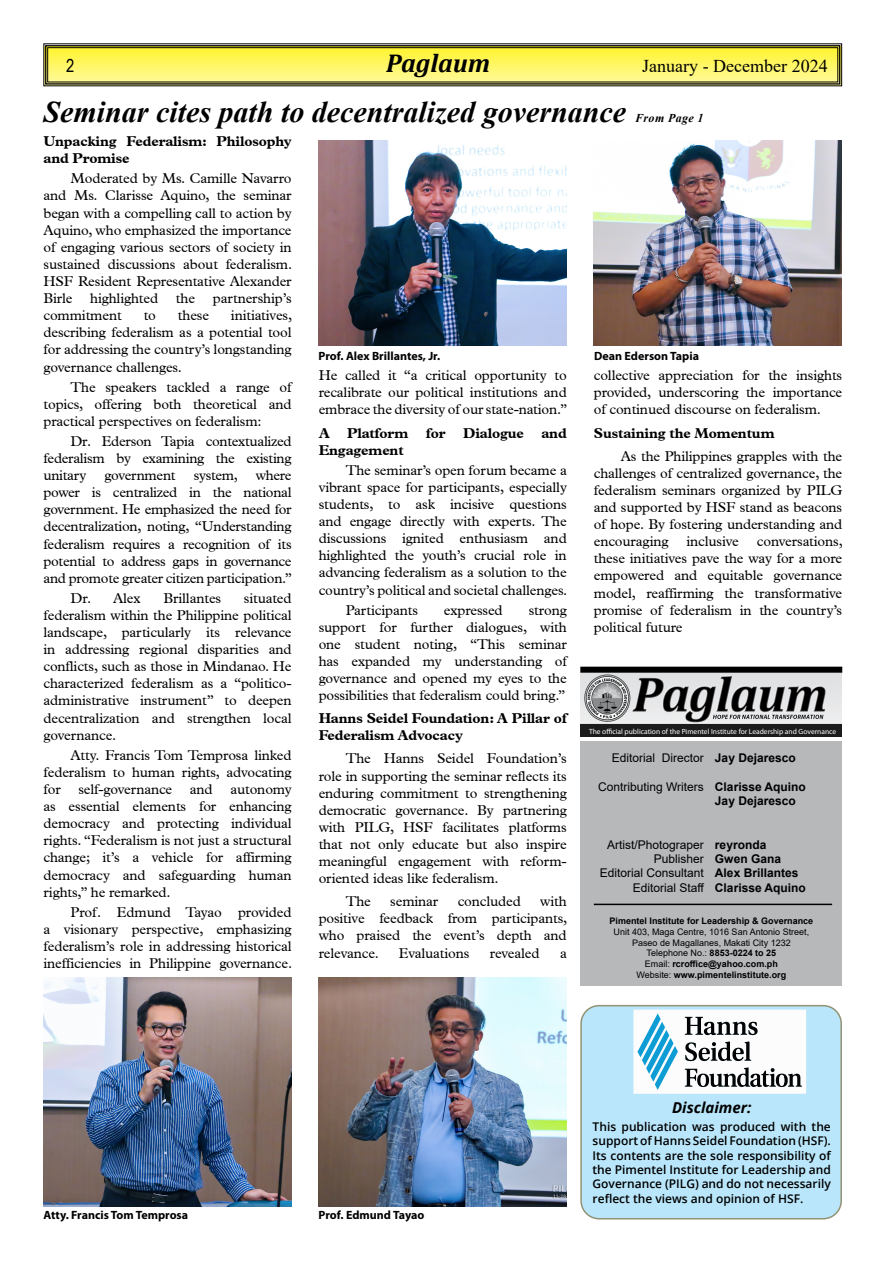
<style>
.page{position:relative;width:893px;height:1263px;background:#fff}
.page>*{position:absolute;margin:0;border:0;box-sizing:border-box;transform-origin:0 0}
.t1{font:italic 700 30px "Times New Roman";color:#000}
.t2{font:italic 700 25.8px "Cambria";color:#000}
.t3{font:18px "Times New Roman";color:#000}
.t4{font:18px "Arial Narrow";color:#000}
.t5{font:italic 700 15px "Open Sans";color:#000}
.t6{font:14.25px/17.1px "Plantin";letter-spacing:-.01em;color:#000;text-align:justify}
.t7{font:700 14.25px/17.1px "Plantin";letter-spacing:-.01em;color:#000}
.t8{font:600 12px/14.4px "Open Sans";color:#000;text-align:justify}
.t9{font:12px/14.4px "Arial";color:#000;text-align:right}
.t10{font:700 12px/14.4px "Arial";color:#000}
.t11{font:700 12px "Myriad Pro";color:#000}
.t12{font:italic 700 12px "Times New Roman";letter-spacing:.03em;color:#000}
.t13{font:9px/10.8px "Arial";color:#000;text-align:center}
.t14{font:700 9px "Arial";color:#000}
.t15{font:7.5px "Myriad Pro";color:#fff}
.s1{font-weight:700}
</style>
<div class="page">
<svg style="left:43px;top:43px;width:799px;height:43px;background:#eee662"></svg>
<div style="left:45px;top:45px;width:795px;height:40px;border:1px solid #000"></div>
<div style="left:47px;top:47px;width:791px;height:35px;border:1px solid #000"></div>
<div style="left:580px;top:724px;width:262px;height:13px;background:#1c1c1d"></div>
<div style="left:580px;top:742px;width:262px;height:244px;background:#b6b8ba"></div>
<img style="left:580px;top:673px;width:262px;height:50px">
<hr style="left:594px;top:904px;width:238px;height:1px;background:#000">
<div style="left:581px;top:1006px;width:260px;height:213px;background:#b9e6fa;border-radius:18px"></div>
<div style="left:580px;top:1005px;width:262px;height:214px;border:2px solid #939274;border-radius:18px"></div>
<svg style="left:633px;top:1010px;width:173px;height:84px;background:#c8d4d9"></svg>
<div style="left:580px;top:667px;width:262px;height:6px;background:#000"></div>
<img style="left:319px;top:141px;width:248px;height:204px">
<img style="left:594px;top:141px;width:248px;height:204px">
<img style="left:44px;top:978px;width:248px;height:229px">
<img style="left:319px;top:978px;width:248px;height:229px">
<p class="t4" style="left:66px;top:53px;width:10px">2</p>
<h2 class="t2" style="left:386px;top:45px;width:106px">Paglaum</h2>
<p class="t3" style="left:642px;top:54px;width:187px">January - December 2024</p>
<h1 class="t1" style="left:44px;top:91px;width:584px">Seminar cites path to decentralized governance</h1>
<p class="t12" style="left:635px;top:110px;width:70px">From Page 1</p>
<p class="t7" style="left:44px;top:133px;width:250px">Unpacking Federalism: Philosophy and Promise</p>
<p class="t6" style="left:44px;top:170px;width:250px;text-indent:27px">Moderated by Ms. Camille Navarro and Ms. Clarisse Aquino, the seminar began with a compelling call to action by Aquino, who emphasized the importance of engaging various sectors of society in sustained discussions about federalism.<br>HSF Resident Representative Alexander Birle highlighted the partnership’s commitment</p>
<p class="t6" style="left:44px;top:307px;width:250px;text-indent:187px">initiatives, describing federalism as a potential tool for addressing the country’s longstanding governance challenges.</p>
<p class="t6" style="left:44px;top:378px;width:250px;text-indent:27px">The speakers tackled a range of topics, offering both theoretical and practical perspectives on federalism:</p>
<p class="t6" style="left:44px;top:433px;width:250px;text-indent:27px">Dr. Ederson Tapia contextualized federalism by examining the existing unitary</p>
<p class="t6" style="left:144px;top:307px;width:14px">to</p>
<p class="t6" style="left:178px;top:307px;width:33px">these</p>
<p class="t6" style="left:44px;top:467px;width:250px;text-indent:150px">system, where power is centralized in the national government. He emphasized the need for decentralization, noting, “Understanding federalism requires a recognition of its potential to address gaps in governance and promote greater citizen participation.”</p>
<p class="t6" style="left:71px;top:590px;width:72px">Dr. Alex</p>
<p class="t6" style="left:163px;top:590px;width:59px">Brillantes</p>
<p class="t6" style="left:104px;top:467px;width:73px">government</p>
<p class="t6" style="left:44px;top:590px;width:250px;text-indent:200px">situated federalism within the Philippine political landscape, particularly its relevance in addressing regional disparities and conflicts, such as those in Mindanao. He characterized federalism as a “politico&shy;administrative instrument” to deepen decentralization and strengthen local governance.</p>
<p class="t6" style="left:44px;top:746px;width:250px;text-indent:27px">Atty. Francis Tom Temprosa linked federalism to human rights, advocating for self-governance and autonomy as essential elements for enhancing democracy and protecting individual rights. “Federalism is not just a structural change; it’s a vehicle for affirming democracy and safeguarding human rights,” he remarked.</p>
<p class="t6" style="left:44px;top:903px;width:250px;text-indent:27px">Prof. Edmund Tayao provided a visionary perspective, emphasizing federalism’s role in addressing historical inefficiencies in Philippine governance.</p>
<p class="t11" style="left:319px;top:348px;width:123px">Prof. Alex Brillantes, Jr.</p>
<p class="t6" style="left:319px;top:367px;width:250px">He called it “a critical opportunity to recalibrate our political institutions and embrace the diversity of our state-nation.”</p>
<p class="t7" style="left:319px;top:424px;width:250px">A Platform for Dialogue and<br>Engagement</p>
<p class="t6" style="left:319px;top:461px;width:250px;text-indent:27px">The seminar’s open forum became a vibrant space for participants, especially students, to ask incisive questions and engage directly with experts. The discussions ignited enthusiasm and highlighted the youth’s crucial role in advancing federalism as a solution to the country’s political and societal challenges.</p>
<p class="t6" style="left:346px;top:601px;width:74px">Participants</p>
<p class="t6" style="left:444px;top:601px;width:60px">expressed</p>
<p class="t6" style="left:319px;top:601px;width:250px;text-indent:210px">strong support for further dialogues, with one student noting, “This seminar has expanded my understanding of governance and opened my eyes to the possibilities that federalism could bring.”</p>
<p class="t7" style="left:319px;top:710px;width:250px">Hanns Seidel Foundation: A Pillar of<br>Federalism Advocacy</p>
<p class="t6" style="left:319px;top:750px;width:250px;text-indent:27px">The Hanns Seidel Foundation’s role in supporting the seminar reflects its enduring commitment to strengthening democratic governance. By partnering with PILG, HSF facilitates platforms that not only educate but also inspire meaningful engagement with reform&shy;oriented ideas like federalism.</p>
<p class="t6" style="left:346px;top:893px;width:27px">The</p>
<p class="t6" style="left:390px;top:893px;width:49px">seminar</p>
<p class="t6" style="left:458px;top:893px;width:65px">concluded</p>
<p class="t6" style="left:319px;top:893px;width:250px;text-indent:222px">with positive feedback from participants, who praised the event’s depth and relevance.</p>
<p class="t6" style="left:399px;top:944px;width:72px">Evaluations</p>
<p class="t6" style="left:490px;top:944px;width:51px">revealed</p>
<p class="t6" style="left:560px;top:944px;width:8px">a</p>
<p class="t11" style="left:594px;top:348px;width:106px">Dean Ederson Tapia</p>
<p class="t6" style="left:594px;top:367px;width:250px">collective appreciation for the insights provided, underscoring the importance of continued discourse on federalism.</p>
<p class="t7" style="left:594px;top:424px;width:182px">Sustaining the Momentum</p>
<p class="t6" style="left:594px;top:447px;width:250px;text-indent:27px">As the Philippines grapples with the challenges of centralized governance, the federalism seminars organized by PILG and supported by HSF stand as beacons of hope. By fostering understanding and encouraging</p>
<p class="t6" style="left:594px;top:533px;width:250px;text-indent:163px">conversations, these initiatives pave the way for a more empowered and equitable governance model, reaffirming the transformative promise of federalism in the country’s political future</p>
<p class="t6" style="left:687px;top:533px;width:54px">inclusive</p>
<p class="t15" style="left:589px;top:727px;width:249px">The official publication of the Pimentel Institute for Leadership and Governance</p>
<p class="t9" style="left:612px;top:751px;width:94px">Editorial Director</p>
<p class="t9" style="left:598px;top:779px;width:107px">Contributing Writers</p>
<p class="t10" style="left:715px;top:751px;width:82px">Jay Dejaresco</p>
<p class="t10" style="left:715px;top:780px;width:92px">Clarisse Aquino<br>Jay Dejaresco</p>
<p class="t10" style="left:715px;top:837px;width:92px">reyronda<br>Gwen Gana<br>Alex Brillantes<br>Clarisse Aquino</p>
<p class="t14" style="left:610px;top:914px;width:205px">Pimentel Institute for Leadership &amp; Governance</p>
<p class="t13" style="left:614px;top:926px;width:197px">Unit 403, Maga Centre, 1016 San Antonio Street, Paseo de Magallanes, Makati City 1232<br>Telephone No.: <span class="s1">8853-0224 to 25<br></span>Email: <span class="s1">rcroffice@yahoo.com.ph<br></span>Website: <span class="s1">www.pimentelinstitute.org</span></p>
<p class="t9" style="left:600px;top:837px;width:106px">Artist/Photograper<br>Publisher<br>Editorial Consultant<br>Editorial Staff</p>
<p class="t11" style="left:43px;top:1207px;width:146px">Atty. Francis Tom Temprosa</p>
<p class="t11" style="left:319px;top:1207px;width:107px">Prof. Edmund Tayao</p>
<p class="t5" style="left:672px;top:1097px;width:81px">Disclaimer:</p>
<p class="t8" style="left:593px;top:1119px;width:240px">This publication was produced with the support of Hanns Seidel Foundation (HSF).<br>Its contents are the sole responsibility of the Pimentel Institute for Leadership and Governance (PILG) and do not necessarily reflect the views and opinion of HSF.</p>
</div>
